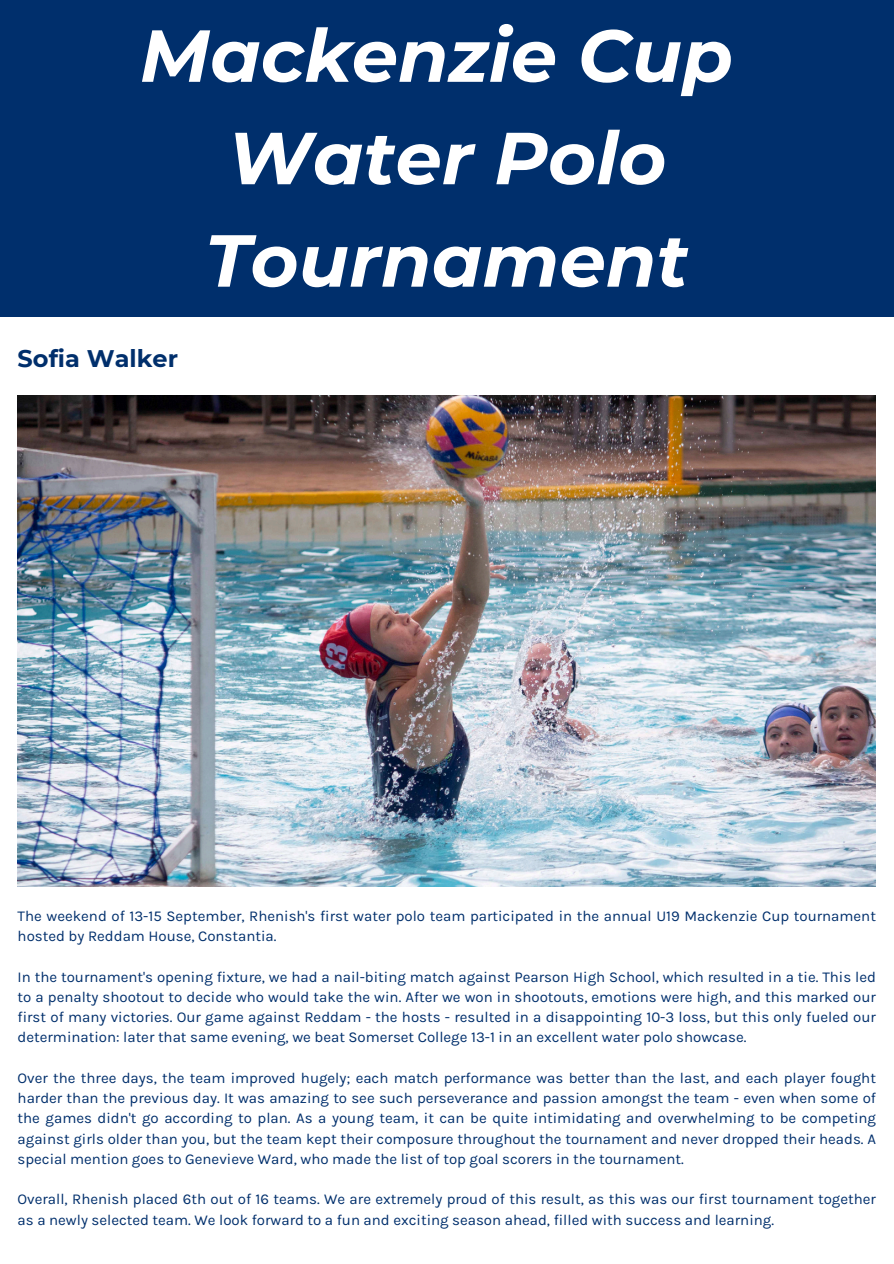
<style>
.page{position:relative;width:894px;height:1264px;background:#fff}
.page>*{position:absolute;margin:0;border:0;box-sizing:border-box;transform-origin:0 0}
.t1{font:italic 700 73.5px/102.3px "Montserrat";color:#fff;text-align:center}
.t2{font:700 24px "Montserrat";color:#002f6c}
.t3{font:15px/20.2px "Karla";color:#002f6c}
</style>
<div class="page">
<div style="left:0;top:0;width:893px;height:316px;background:#002f6c"></div>
<img style="left:18px;top:395px;width:857px;height:492px">
<h2 class="t1" style="left:140px;top:4px;width:594px">Mackenzie Cup<br>Water Polo<br>Tournament</h2>
<p class="t2" style="left:18px;top:343px;width:162px">Sofia Walker</p>
<p class="t3" style="left:18px;top:905px;width:859px">The weekend of 13-15 September, Rhenish's first water polo team participated in the annual U19 Mackenzie Cup tournament hosted by Reddam House, Constantia.</p>
<p class="t3" style="left:18px;top:966px;width:859px;text-align:justify">In the tournament's opening fixture, we had a nail-biting match against Pearson High School, which resulted in a tie. This led to a penalty shootout to decide who would take the win. After we won in shootouts, emotions were high, and this marked our first of many victories. Our game against Reddam - the hosts - resulted in a disappointing 10-3 loss, but this only fueled our determination: later that same evening, we beat Somerset College 13-1 in an excellent water polo showcase.</p>
<p class="t3" style="left:18px;top:1067px;width:859px;text-align:justify">Over the three days, the team improved hugely; each match performance was better than the last, and each player fought harder than the previous day. It was amazing to see such perseverance and passion amongst the team - even when some of the games didn't go according to plan. As a young team, it can be quite intimidating and overwhelming to be competing against girls older than you, but the team kept their composure throughout the tournament and never dropped their heads. A special mention goes to Genevieve Ward, who made the list of top goal scorers in the tournament.</p>
<p class="t3" style="left:18px;top:1189px;width:859px">Overall, Rhenish placed 6th out of 16 teams. We are extremely proud of this result, as this was our first tournament together as a newly selected team. We look forward to a fun and exciting season ahead, filled with success and learning.</p>
</div>
